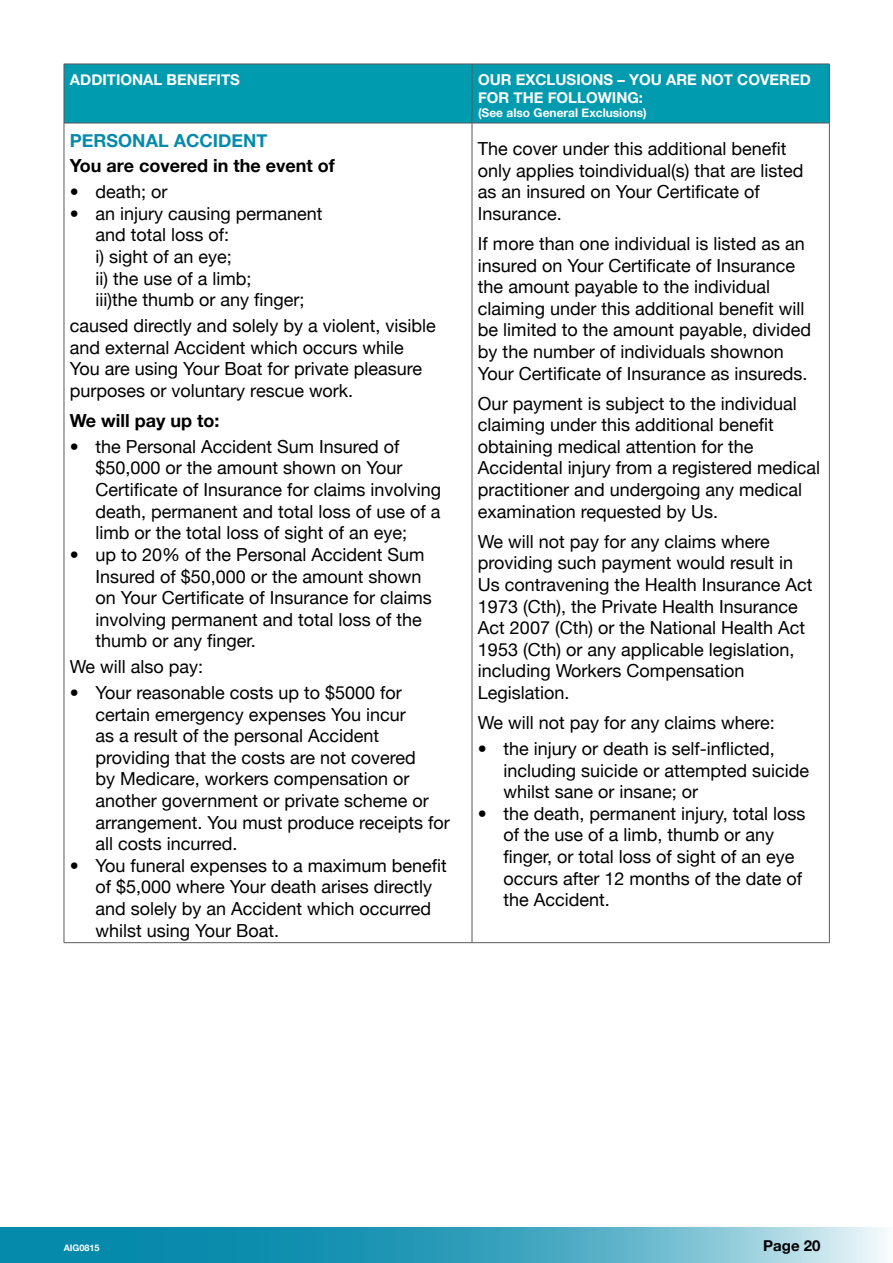
<style>
.page{position:relative;width:893px;height:1263px;background:#fff}
.page>*{position:absolute;margin:0;border:0;box-sizing:border-box;transform-origin:0 0}
.t1{font:18px/21.6px "Helvetica Neue";color:#000}
.t2{font:700 18px "Helvetica Neue";color:#000}
.t3{font:700 18px "Helvetica Neue";color:#068aac}
.t4{font:700 15px/18px "Helvetica Neue";color:#fff}
.t5{font:700 15px "Helvetica Neue";color:#000}
.t6{font:700 12px "Helvetica Neue";color:#fff}
.t7{font:700 9px "Helvetica Neue";color:#fff}
</style>
<div class="page">
<svg style="left:0;top:1227px;width:886px;height:36px;background:#45a7c0"></svg>
<div style="left:65px;top:65px;width:764px;height:58px;background:#009baf"></div>
<hr style="left:64px;top:64px;width:408px;height:1px;background:#58595b">
<hr style="left:64px;top:64px;width:1px;height:59px;background:#58595b">
<hr style="left:472px;top:64px;width:358px;height:1px;background:#58595b">
<hr style="left:472px;top:64px;width:1px;height:59px;background:#58595b">
<hr style="left:829px;top:64px;width:1px;height:59px;background:#58595b">
<hr style="left:64px;top:123px;width:408px;height:1px;background:#58595b">
<hr style="left:64px;top:123px;width:1px;height:819px;background:#58595b">
<hr style="left:472px;top:123px;width:358px;height:1px;background:#58595b">
<hr style="left:472px;top:123px;width:1px;height:819px;background:#58595b">
<hr style="left:829px;top:123px;width:1px;height:819px;background:#58595b">
<hr style="left:64px;top:942px;width:408px;height:1px;background:#58595b">
<hr style="left:472px;top:942px;width:358px;height:1px;background:#58595b">
<p class="t4" style="left:70px;top:70px;width:171px">ADDITIONAL BENEFITS</p>
<p class="t4" style="left:478px;top:70px;width:334px">OUR EXCLUSIONS – YOU ARE NOT COVERED<br>FOR THE FOLLOWING:</p>
<p class="t6" style="left:478px;top:105px;width:170px">(See also General Exclusions)</p>
<p class="t3" style="left:70px;top:129px;width:199px">PERSONAL ACCIDENT</p>
<p class="t2" style="left:70px;top:155px;width:266px">You are covered in the event of</p>
<p class="t1" style="left:70px;top:181px;width:99px">• death; or</p>
<p class="t1" style="left:95px;top:202px;width:229px;text-indent:-25px">• an injury causing permanent and total loss of:<br>i) sight of an eye;<br>ii) the use of a limb;<br>iii)the thumb or any finger;</p>
<p class="t1" style="left:70px;top:315px;width:367px">caused directly and solely by a violent, visible and external Accident which occurs while You are using Your Boat for private pleasure purposes or voluntary rescue work.</p>
<p class="t2" style="left:70px;top:409px;width:151px">We will pay up to:</p>
<p class="t1" style="left:95px;top:435px;width:347px;text-indent:-26px">• the Personal Accident Sum Insured of $50,000 or the amount shown on Your Certificate of Insurance for claims involving death, permanent and total loss of use of a limb or the total loss of sight of an eye;</p>
<p class="t1" style="left:95px;top:543px;width:338px;text-indent:-26px">• up to 20% of the Personal Accident Sum Insured of $50,000 or the amount shown on Your Certificate of Insurance for claims involving permanent and total loss of the thumb or any finger.</p>
<p class="t1" style="left:70px;top:656px;width:135px">We will also pay:</p>
<p class="t1" style="left:95px;top:681px;width:356px;text-indent:-26px">• Your reasonable costs up to $5000 for certain emergency expenses You incur<br>as a result of the personal Accident providing that the costs are not covered<br>by Medicare, workers compensation or another government or private scheme or arrangement. You must produce receipts for all costs incurred.</p>
<p class="t1" style="left:95px;top:854px;width:353px;text-indent:-26px">• You funeral expenses to a maximum benefit of $5,000 where Your death arises directly and solely by an Accident which occurred whilst using Your Boat.</p>
<p class="t1" style="left:478px;top:138px;width:327px">The cover under this additional benefit only applies toindividual(s) that are listed as an insured on Your Certificate of Insurance.</p>
<p class="t1" style="left:478px;top:232px;width:335px">If more than one individual is listed as an insured on Your Certificate of Insurance the amount payable to the individual claiming under this additional benefit will be limited to the amount payable, divided by the number of individuals shownon Your Certificate of Insurance as insureds.</p>
<p class="t1" style="left:478px;top:392px;width:344px">Our payment is subject to the individual claiming under this additional benefit obtaining medical attention for the Accidental injury from a registered medical practitioner and undergoing any medical examination requested by Us.</p>
<p class="t1" style="left:478px;top:530px;width:336px">We will not pay for any claims where providing such payment would result in Us contravening the Health Insurance Act 1973 (Cth), the Private Health Insurance Act 2007 (Cth) or the National Health Act 1953 (Cth) or any applicable legislation, including Workers Compensation Legislation.</p>
<p class="t1" style="left:478px;top:712px;width:298px">We will not pay for any claims where:</p>
<p class="t1" style="left:503px;top:737px;width:307px;text-indent:-26px">• the injury or death is self-inflicted, including suicide or attempted suicide whilst sane or insane; or</p>
<p class="t1" style="left:503px;top:802px;width:304px;text-indent:-26px">• the death, permanent injury, total loss of the use of a limb, thumb or any finger, or total loss of sight of an eye occurs after 12 months of the date of the Accident.</p>
<p class="t7" style="left:64px;top:1243px;width:37px">AIG0815</p>
<p class="t5" style="left:763px;top:1237px;width:59px">Page 20</p>
</div>
